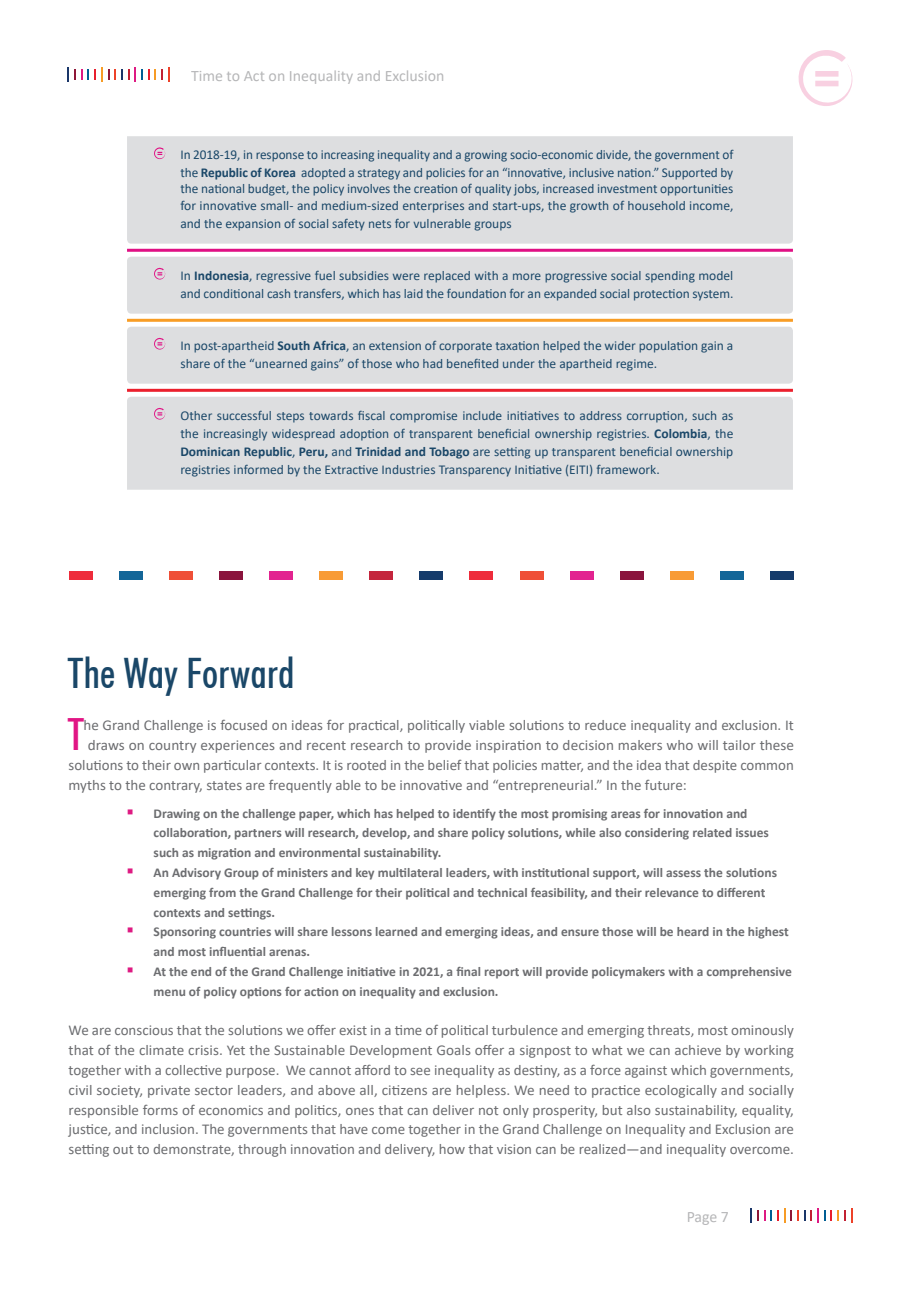
<style>
.page{position:relative;width:920px;height:1290px;background:#fff}
.page>*{position:absolute;margin:0;border:0;box-sizing:border-box;transform-origin:0 0}
.t1{font:500 condensed 44.4px "Futura BT";color:#e11584}
.t2{font:500 condensed 42px "Futura BT";color:#1a4768}
.t3{font:15.9px "Calibri";color:#6c6d70}
.Body_Basic{font:15px/19.8px "Calibri";color:#6c6d70;text-align:justify}
.t4{font:700 13.5px/19.8px "Calibri";color:#6c6d70}
.POP_paragraph_top{font:13.5px/18px "Calibri";letter-spacing:-.005em;color:#1a4768}
.POP_paragraph_bottom{font:13.5px/18px "Calibri";color:#1a4768;text-align:justify}
.POP_paragraph_middle{font:13.5px/18px "Calibri";color:#1a4768}
.s1{font-weight:700}
</style>
<div class="page">
<svg style="left:68px;top:68px;width:102px;height:14px"></svg>
<svg style="left:798px;top:50px;width:55px;height:56px"></svg>
<svg style="left:750px;top:1208px;width:102px;height:15px"></svg>
<div style="left:127px;top:136px;width:666px;height:108px;background:#dddee0"></div>
<hr style="left:127px;top:249px;width:666px;height:3px;background:#e01084">
<div style="left:127px;top:257px;width:666px;height:57px;background:#dddee0;border-radius:4px"></div>
<hr style="left:127px;top:319px;width:666px;height:3px;background:#f89d25">
<div style="left:127px;top:327px;width:666px;height:57px;background:#dddee0;border-radius:4px"></div>
<hr style="left:127px;top:389px;width:666px;height:3px;background:#eb202d">
<div style="left:127px;top:397px;width:666px;height:93px;background:#dddee0"></div>
<svg style="left:153px;top:147px;width:13px;height:12px"></svg>
<svg style="left:154px;top:268px;width:12px;height:12px"></svg>
<svg style="left:154px;top:338px;width:12px;height:12px"></svg>
<svg style="left:153px;top:408px;width:13px;height:12px"></svg>
<div style="left:319px;top:572px;width:24px;height:8px;background:#f89b35"></div>
<div style="left:369px;top:572px;width:24px;height:8px;background:#c4253d"></div>
<div style="left:419px;top:572px;width:24px;height:8px;background:#153b6b"></div>
<div style="left:469px;top:572px;width:24px;height:8px;background:#ee2c3b"></div>
<div style="left:520px;top:572px;width:23px;height:8px;background:#ef4f37"></div>
<div style="left:570px;top:572px;width:24px;height:8px;background:#e22390"></div>
<div style="left:620px;top:572px;width:24px;height:8px;background:#8a143d"></div>
<div style="left:670px;top:572px;width:24px;height:8px;background:#f89b35"></div>
<div style="left:720px;top:572px;width:24px;height:8px;background:#136698"></div>
<div style="left:770px;top:572px;width:24px;height:8px;background:#153b6b"></div>
<div style="left:69px;top:572px;width:24px;height:8px;background:#ee2c3b"></div>
<div style="left:169px;top:572px;width:24px;height:8px;background:#ef4f37"></div>
<div style="left:219px;top:572px;width:24px;height:8px;background:#8a143d"></div>
<div style="left:269px;top:572px;width:24px;height:8px;background:#e22390"></div>
<div style="left:119px;top:572px;width:24px;height:8px;background:#136698"></div>
<p class="t3" style="left:191px;top:64px;width:255px">Time to Act on Inequality and Exclusion</p>
<p class="POP_paragraph_top" style="left:180px;top:145px;width:554px">In 2018-19, in response to increasing inequality and a growing socio-economic divide, the government of the <span class="s1">Republic of Korea</span> adopted a strategy and policies for an “innovative, inclusive nation.” Supported by</p>
<p class="POP_paragraph_top" style="left:180px;top:180px;width:555px;line-height:16.2px">the national budget, the policy involves the creation of quality jobs, increased investment opportunities for innovative small- and medium-sized enterprises and start-ups, the growth of household income,</p>
<p class="POP_paragraph_top" style="left:180px;top:214px;width:333px">and the expansion of social safety nets for vulnerable groups</p>
<p class="POP_paragraph_middle" style="left:180px;top:266px;width:555px">In <span class="s1">Indonesia</span>, regressive fuel subsidies were replaced with a more progressive social spending model and conditional cash transfers, which has laid the foundation for an expanded social protection system.</p>
<p class="POP_paragraph_middle" style="left:180px;top:336px;width:554px">In post-apartheid <span class="s1">South Africa</span>, an extension of corporate taxation helped the wider population gain a share of the “unearned gains” of those who had benefited under the apartheid regime.</p>
<p class="POP_paragraph_bottom" style="left:180px;top:406px;width:554px">Other successful steps towards fiscal compromise include initiatives to address corruption, such as the increasingly widespread adoption of transparent beneficial ownership registries. <span class="s1">Colombia</span>, the <span class="s1">Dominican Republic</span>, <span class="s1">Peru,</span> and <span class="s1">Trinidad and Tobago</span> are setting up transparent beneficial ownership registries informed by the Extractive Industries Transparency Initiative (EITI) framework.</p>
<p class="t2" style="left:68px;top:648px;width:229px">The Way Forward</p>
<p class="t1" style="left:68px;top:707px;width:18px">T</p>
<p class="Body_Basic" style="left:84px;top:715px;width:712px">he Grand Challenge is focused on ideas for practical, politically viable solutions to reduce inequality and exclusion. It</p>
<p class="Body_Basic" style="left:88px;top:735px;width:708px">draws on country experiences and recent research to provide inspiration to decision makers who will tailor these</p>
<p class="Body_Basic" style="left:69px;top:754px;width:727px">solutions to their own particular contexts. It is rooted in the belief that policies matter, and the idea that despite common</p>
<p class="Body_Basic" style="left:69px;top:774px;width:620px">myths to the contrary, states are frequently able to be innovative and “entrepreneurial.” In the future:</p>
<p class="t4" style="left:154px;top:803px;width:617px">Drawing on the challenge paper, which has helped to identify the most promising areas for innovation and collaboration, partners will research, develop, and share policy solutions, while also considering related issues such as migration and environmental sustainability.</p>
<p class="t4" style="left:154px;top:862px;width:625px">An Advisory Group of ministers and key multilateral leaders, with institutional support, will assess the solutions emerging from the Grand Challenge for their political and technical feasibility, and their relevance to different contexts and settings.</p>
<p class="t4" style="left:154px;top:922px;width:637px">Sponsoring countries will share lessons learned and emerging ideas, and ensure those will be heard in the highest and most influential arenas.</p>
<p class="t4" style="left:154px;top:961px;width:640px">At the end of the Grand Challenge initiative in 2021, a final report will provide policymakers with a comprehensive menu of policy options for action on inequality and exclusion.</p>
<p class="Body_Basic" style="left:69px;top:1020px;width:727px">We are conscious that the solutions we offer exist in a time of political turbulence and emerging threats, most ominously that of the climate crisis. Yet the Sustainable Development Goals offer a signpost to what we can achieve by working together with a collective purpose. We cannot afford to see inequality as destiny, as a force against which governments, civil society, private sector leaders, and above all, citizens are helpless. We need to practice ecologically and socially responsible forms of economics and politics, ones that can deliver not only prosperity, but also sustainability, equality, justice, and inclusion. The governments that have come together in the Grand Challenge on Inequality and Exclusion are setting out to demonstrate, through innovation and delivery, how that vision can be realized—and inequality overcome.</p>
<p class="t3" style="left:686px;top:1205px;width:44px">Page 7</p>
</div>
